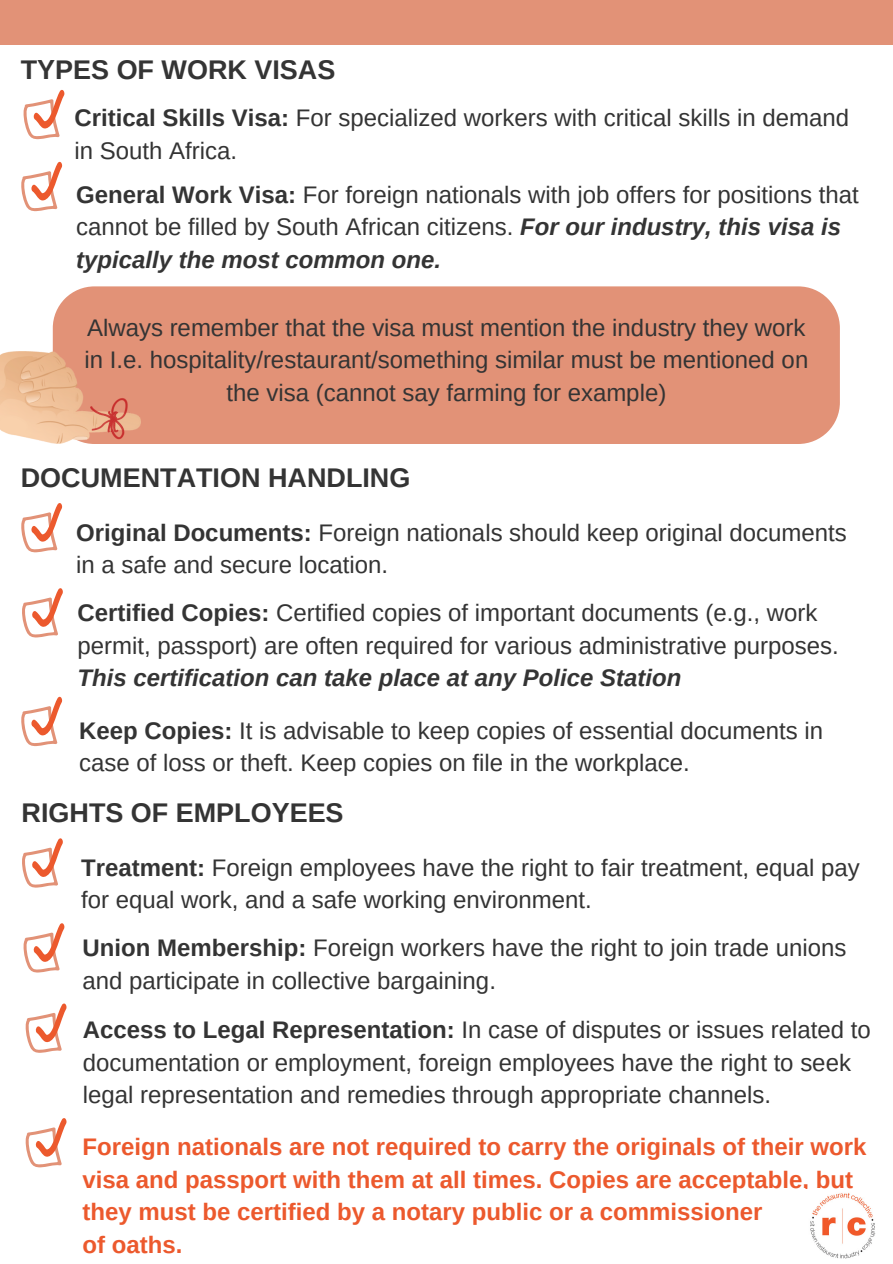
<style>
.page{position:relative;width:893px;height:1264px;background:#fff}
.page>*{position:absolute;margin:0;border:0;box-sizing:border-box;transform-origin:0 0}
.t1{font:700 27px "Arimo";color:#343434}
.t2{font:24px/32.5px "Arimo";color:#343434}
.t3{font:700 24px/32.5px "Arimo";color:#ec592d}
.s1{font-weight:700}
.s2{font-weight:700;font-style:italic}
</style>
<div class="page">
<div style="left:0;top:0;width:892px;height:45px;background:#e29277"></div>
<div style="left:53px;top:286px;width:786px;height:158px;background:#e29277"></div>
<img style="left:0;top:351px;width:140px;height:92px">
<svg style="left:23px;top:89px;width:42px;height:50px"></svg>
<svg style="left:21px;top:161px;width:41px;height:50px"></svg>
<svg style="left:21px;top:503px;width:41px;height:49px"></svg>
<svg style="left:22px;top:588px;width:41px;height:49px"></svg>
<svg style="left:21px;top:696px;width:41px;height:50px"></svg>
<svg style="left:22px;top:838px;width:41px;height:49px"></svg>
<svg style="left:23px;top:923px;width:42px;height:49px"></svg>
<svg style="left:25px;top:1003px;width:42px;height:49px"></svg>
<svg style="left:25px;top:1118px;width:42px;height:49px"></svg>
<img style="left:810px;top:1193px;width:66px;height:66px">
<p class="t1" style="left:21px;top:54px;width:316px">TYPES OF WORK VISAS</p>
<p class="t2" style="left:75px;top:101px;width:776px"><span class="s1">Critical Skills Visa:</span> For specialized workers with critical skills in demand in South Africa.</p>
<p class="t2" style="left:76px;top:178px;width:784px"><span class="s1">General Work Visa:</span> For foreign nationals with job offers for positions that cannot be filled by South African citizens. <span class="s2">For our industry, this visa is typically the most common one.</span></p>
<p class="t2" style="left:84px;top:311px;width:725px;text-align:center">Always remember that the visa must mention the industry they work in I.e. hospitality/restaurant/something similar must be mentioned on the visa (cannot say farming for example)</p>
<p class="t1" style="left:21px;top:463px;width:391px">DOCUMENTATION HANDLING</p>
<p class="t2" style="left:76px;top:516px;width:772px"><span class="s1">Original Documents:</span> Foreign nationals should keep original documents in a safe and secure location.</p>
<p class="t2" style="left:77px;top:596px;width:762px"><span class="s1">Certified Copies:</span> Certified copies of important documents (e.g., work permit, passport) are often required for various administrative purposes.<br><span class="s2">This certification can take place at any Police Station</span></p>
<p class="t2" style="left:79px;top:714px;width:745px"><span class="s1">Keep Copies:</span> It is advisable to keep copies of essential documents in case of loss or theft. Keep copies on file in the workplace.</p>
<p class="t1" style="left:22px;top:798px;width:323px">RIGHTS OF EMPLOYEES</p>
<p class="t2" style="left:81px;top:851px;width:780px"><span class="s1">Treatment:</span> Foreign employees have the right to fair treatment, equal pay for equal work, and a safe working environment.</p>
<p class="t2" style="left:83px;top:931px;width:765px"><span class="s1">Union Membership:</span> Foreign workers have the right to join trade unions and participate in collective bargaining.</p>
<p class="t2" style="left:83px;top:1013px;width:789px"><span class="s1">Access to Legal Representation:</span> In case of disputes or issues related to documentation or employment, foreign employees have the right to seek legal representation and remedies through appropriate channels.</p>
<p class="t3" style="left:83px;top:1130px;width:785px">Foreign nationals are not required to carry the originals of their work visa and passport with them at all times. Copies are acceptable, but they must be certified by a notary public or a commissioner</p>
<p class="t3" style="left:83px;top:1228px;width:101px">of oaths.</p>
</div>
